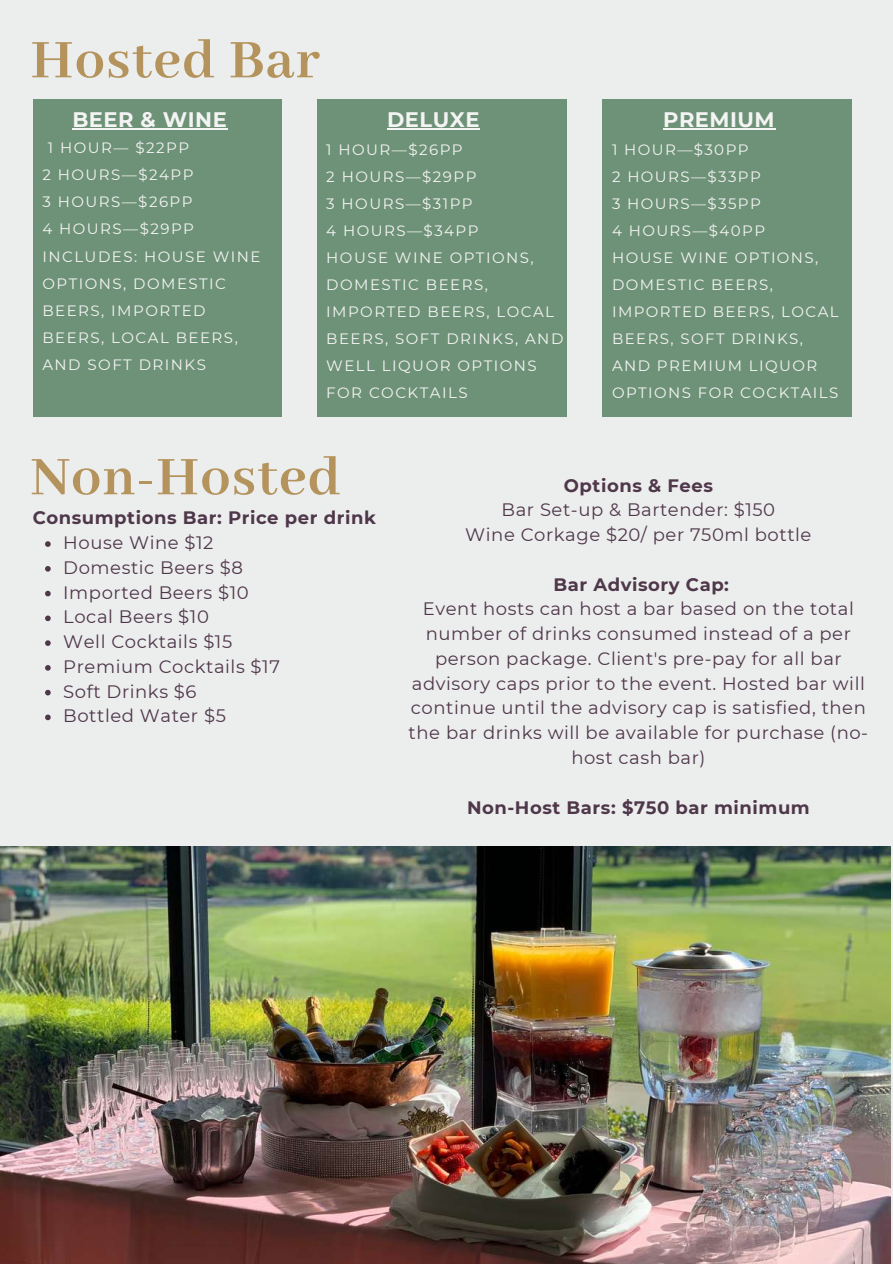
<style>
.page{position:relative;width:893px;height:1264px;background:#fff}
.page>*{position:absolute;margin:0;border:0;box-sizing:border-box;transform-origin:0 0}
.t1{font:700 60px "Abhaya Libre";letter-spacing:.02em;color:#b4935c}
.t2{font:700 21px "Montserrat";letter-spacing:.025em;color:#f4f4f4}
.t3{font:18px/24.8px "Montserrat";letter-spacing:.03em;color:#4f374a;text-align:center}
.t4{font:700 18px "Montserrat";letter-spacing:.03em;color:#4f374a}
.t5{font:15px/27px "Montserrat";letter-spacing:.1em;color:#f4f4f4}
</style>
<div class="page">
<div style="left:0;top:0;width:892px;height:1263px;background:#eceded"></div>
<svg style="left:45px;top:541px;width:6px;height:6px"></svg>
<svg style="left:45px;top:566px;width:6px;height:5px"></svg>
<svg style="left:45px;top:590px;width:6px;height:6px"></svg>
<svg style="left:45px;top:615px;width:6px;height:6px"></svg>
<svg style="left:45px;top:640px;width:6px;height:6px"></svg>
<svg style="left:45px;top:665px;width:6px;height:5px"></svg>
<svg style="left:45px;top:689px;width:6px;height:6px"></svg>
<svg style="left:45px;top:714px;width:6px;height:6px"></svg>
<img style="left:0;top:846px;width:890px;height:417px">
<div style="left:33px;top:99px;width:248px;height:318px;background:#6e9277"></div>
<div style="left:317px;top:99px;width:250px;height:318px;background:#6e9277"></div>
<div style="left:602px;top:99px;width:249px;height:318px;background:#6e9277"></div>
<hr style="left:72px;top:129px;width:155px;height:1px;background:#f4f4f4">
<hr style="left:387px;top:129px;width:93px;height:1px;background:#f4f4f4">
<hr style="left:663px;top:129px;width:112px;height:1px;background:#f4f4f4">
<h1 class="t1" style="left:31px;top:27px;width:291px">Hosted Bar</h1>
<h2 class="t2" style="left:72px;top:107px;width:156px">BEER &amp; WINE</h2>
<h2 class="t2" style="left:387px;top:107px;width:94px">DELUXE</h2>
<h2 class="t2" style="left:663px;top:107px;width:113px">PREMIUM</h2>
<p class="t5" style="left:326px;top:136px;width:238px">1 HOUR—$26PP<br>2 HOURS—$29PP<br>3 HOURS—$31PP<br>4 HOURS—$34PP<br>HOUSE WINE OPTIONS,<br>DOMESTIC BEERS,<br>IMPORTED BEERS, LOCAL<br>BEERS, SOFT DRINKS, AND<br>WELL LIQUOR OPTIONS<br>FOR COCKTAILS</p>
<p class="t5" style="left:612px;top:136px;width:228px">1 HOUR—$30PP<br>2 HOURS—$33PP<br>3 HOURS—$35PP<br>4 HOURS—$40PP<br>HOUSE WINE OPTIONS,<br>DOMESTIC BEERS,<br>IMPORTED BEERS, LOCAL<br>BEERS, SOFT DRINKS,<br>AND PREMIUM LIQUOR<br>OPTIONS FOR COCKTAILS</p>
<p class="t5" style="left:42px;top:134px;width:220px;text-indent:5px">1 HOUR— $22PP<br>2 HOURS—$24PP<br>3 HOURS—$26PP<br>4 HOURS—$29PP<br>INCLUDES: HOUSE WINE<br>OPTIONS, DOMESTIC<br>BEERS, IMPORTED<br>BEERS, LOCAL BEERS,<br>AND SOFT DRINKS</p>
<h1 class="t1" style="left:31px;top:444px;width:311px">Non-Hosted</h1>
<p class="t4" style="left:33px;top:507px;width:345px">Consumptions Bar: Price per drink</p>
<p class="t3" style="left:63px;top:530px;width:218px;text-align:left">House Wine $12<br>Domestic Beers $8<br>Imported Beers $10<br>Local Beers $10<br>Well Cocktails $15<br>Premium Cocktails $17<br>Soft Drinks $6<br>Bottled Water $5</p>
<p class="t4" style="left:564px;top:474px;width:150px">Options &amp; Fees</p>
<p class="t3" style="left:465px;top:497px;width:347px">Bar Set-up &amp; Bartender: $150<br>Wine Corkage $20/ per 750ml bottle</p>
<p class="t4" style="left:553px;top:573px;width:177px">Bar Advisory Cap:</p>
<p class="t3" style="left:408px;top:596px;width:461px">Event hosts can host a bar based on the total number of drinks consumed instead of a per person package. Client's pre-pay for all bar advisory caps prior to the event. Hosted bar will continue until the advisory cap is satisfied, then the bar drinks will be available for purchase (no&shy;host cash bar)</p>
<p class="t4" style="left:467px;top:796px;width:344px">Non-Host Bars: $750 bar minimum</p>
</div>
